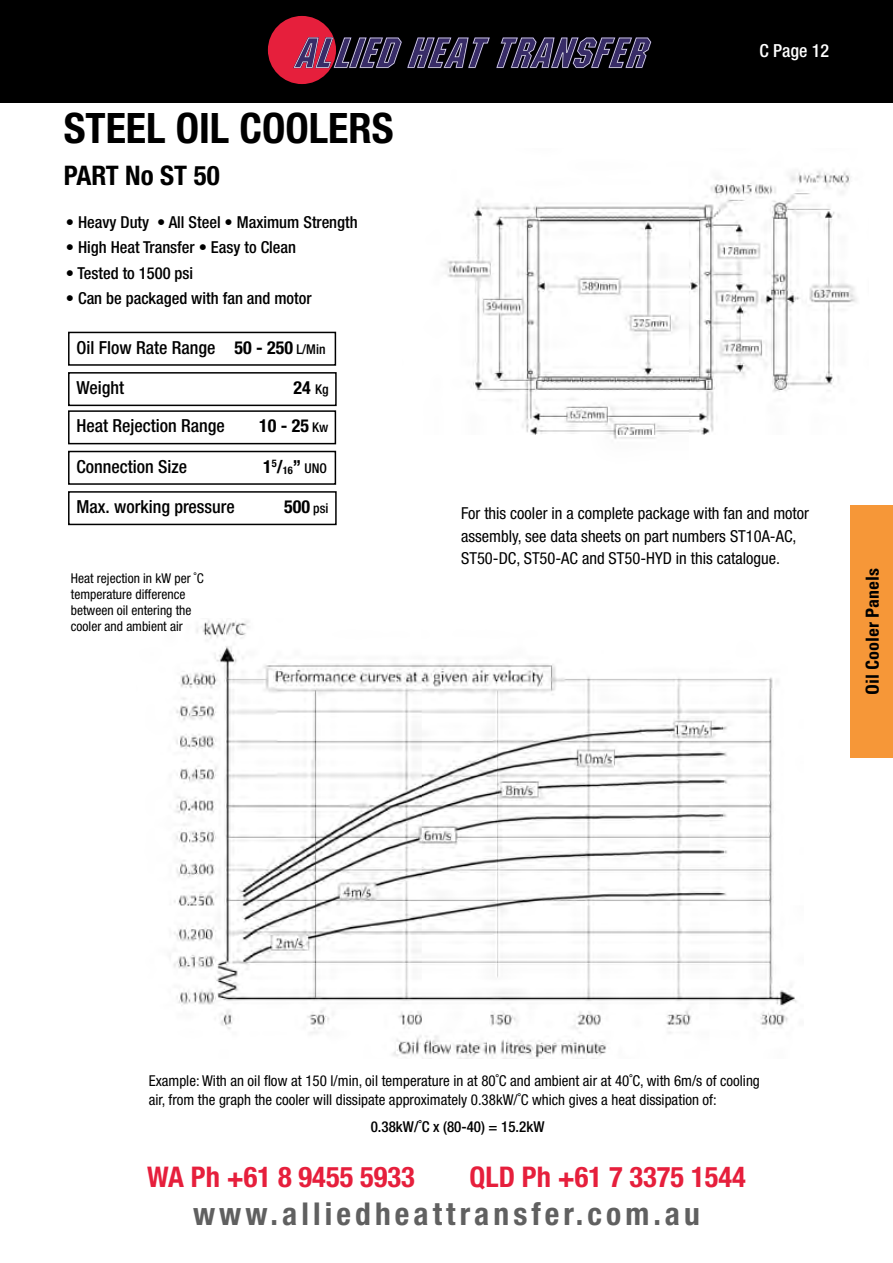
<style>
.page{position:relative;width:893px;height:1263px;background:#fff}
.page>*{position:absolute;margin:0;border:0;box-sizing:border-box;transform-origin:0 0}
.t1{font:700 condensed 42px "Helvetica Neue";color:#000}
.t2{font:700 condensed 31.5px "Helvetica Neue";letter-spacing:.13em;color:#606060}
.t3{font:700 condensed 28.5px "Helvetica Neue";color:#e61f3c}
.t4{font:700 condensed 27px "Helvetica Neue";color:#000}
.t5{font:500 condensed 18px "Helvetica Neue";color:#000}
.t6{font:700 condensed 18px "Helvetica Neue";color:#000}
.t7{font:700 condensed 18px "Univers";color:#000}
.t8{font:500 condensed 18px "Helvetica Neue";color:#fff}
.t9{font:condensed 16.5px/22.5px "Helvetica Neue";color:#000}
.t10{font:500 condensed 16.5px "Helvetica Neue";color:#000}
.t11{font:condensed 15px/19.5px "Helvetica Neue";color:#000}
.t12{font:500 condensed 15px "Helvetica Neue";color:#000}
.t13{font:condensed 13.5px/16.2px "Helvetica Neue";color:#000}
.s1{font-weight:700}
.s2{font-size:13.5px}
.s3{font-weight:500;font-size:13.5px}
</style>
<div class="page">
<img style="left:444px;top:170px;width:413px;height:269px">
<img style="left:173px;top:620px;width:624px;height:439px">
<div style="left:0;top:0;width:893px;height:102px;background:#000"></div>
<div style="left:268px;top:16px;width:68px;height:68px;background:#e61f3c;border-radius:50%"></div>
<svg style="left:293px;top:37px;width:197px;height:31px"></svg>
<svg style="left:496px;top:37px;width:155px;height:31px"></svg>
<div style="left:68px;top:332px;width:268px;height:34px;border:2px solid #000"></div>
<div style="left:68px;top:372px;width:269px;height:34px;border:2px solid #000"></div>
<div style="left:68px;top:451px;width:268px;height:34px;border:2px solid #000"></div>
<div style="left:68px;top:491px;width:269px;height:34px;border:2px solid #000"></div>
<div style="left:68px;top:410px;width:268px;height:34px;border:2px solid #000"></div>
<div style="left:850px;top:505px;width:43px;height:253px;background:#f69738"></div>
<h1 class="t1" style="left:64px;top:103px;width:331px">STEEL OIL COOLERS</h1>
<h3 class="t4" style="left:64px;top:159px;width:28px">Part</h3>
<h3 class="t4" style="left:125px;top:159px;width:96px">No ST 50</h3>
<p class="t10" style="left:66px;top:212px;width:293px">• Heavy Duty • All Steel • Maximum Strength</p>
<p class="t10" style="left:66px;top:237px;width:232px">• High Heat Transfer • Easy to Clean</p>
<p class="t10" style="left:66px;top:263px;width:129px">• Tested to 1500 psi</p>
<p class="t10" style="left:66px;top:288px;width:247px">• Can be packaged with fan and motor</p>
<p class="t5" style="left:77px;top:337px;width:251px">Oil Flow Rate Range <span class="s1">50 - 250</span> <span class="s2">L/Min</span></p>
<p class="t5" style="left:77px;top:377px;width:49px">Weight</p>
<p class="t6" style="left:293px;top:377px;width:37px">24 <span class="s3">Kg</span></p>
<p class="t5" style="left:77px;top:415px;width:150px">Heat Rejection Range</p>
<p class="t6" style="left:259px;top:415px;width:71px">10 - 25 <span class="s3">Kw</span></p>
<p class="t5" style="left:77px;top:456px;width:112px">Connection Size</p>
<p class="t6" style="left:263px;top:456px;width:50px">1<sup>5</sup>/<sub>16</sub>” <span class="s3">UNO</span></p>
<p class="t5" style="left:77px;top:496px;width:160px">Max. working pressure</p>
<p class="t6" style="left:284px;top:496px;width:46px">500 <span class="s3">psi</span></p>
<p class="t13" style="left:71px;top:570px;width:134px">Heat rejection in kW per ˚C temperature difference between oil entering the cooler and ambient air</p>
<p class="t8" style="left:760px;top:40px;width:71px">C Page 12</p>
<p class="t9" style="left:461px;top:502px;width:349px">For this cooler in a complete package with fan and motor assembly, see data sheets on part numbers ST10A-AC,<br>ST50-DC, ST50-AC and ST50-HYD in this catalogue.</p>
<p class="t7" style="left:861px;top:695px;width:129px;rotate:-90deg">Oil Cooler Panels</p>
<p class="t11" style="left:149px;top:1070px;width:613px">Example: With an oil flow at 150 l/min, oil temperature in at 80˚C and ambient air at 40˚C, with 6m/s of cooling air, from the graph the cooler will dissipate approximately 0.38kW/˚C which gives a heat dissipation of:</p>
<p class="t12" style="left:371px;top:1118px;width:175px">0.38kW/˚C x (80-40) = 15.2kW</p>
<h3 class="t3" style="left:147px;top:1160px;width:269px">WA Ph +61 8 9455 5933</h3>
<h3 class="t3" style="left:470px;top:1160px;width:278px">QLD Ph +61 7 3375 1544</h3>
<h2 class="t2" style="left:193px;top:1194px;width:508px">www.alliedheattransfer.com.au</h2>
</div>
